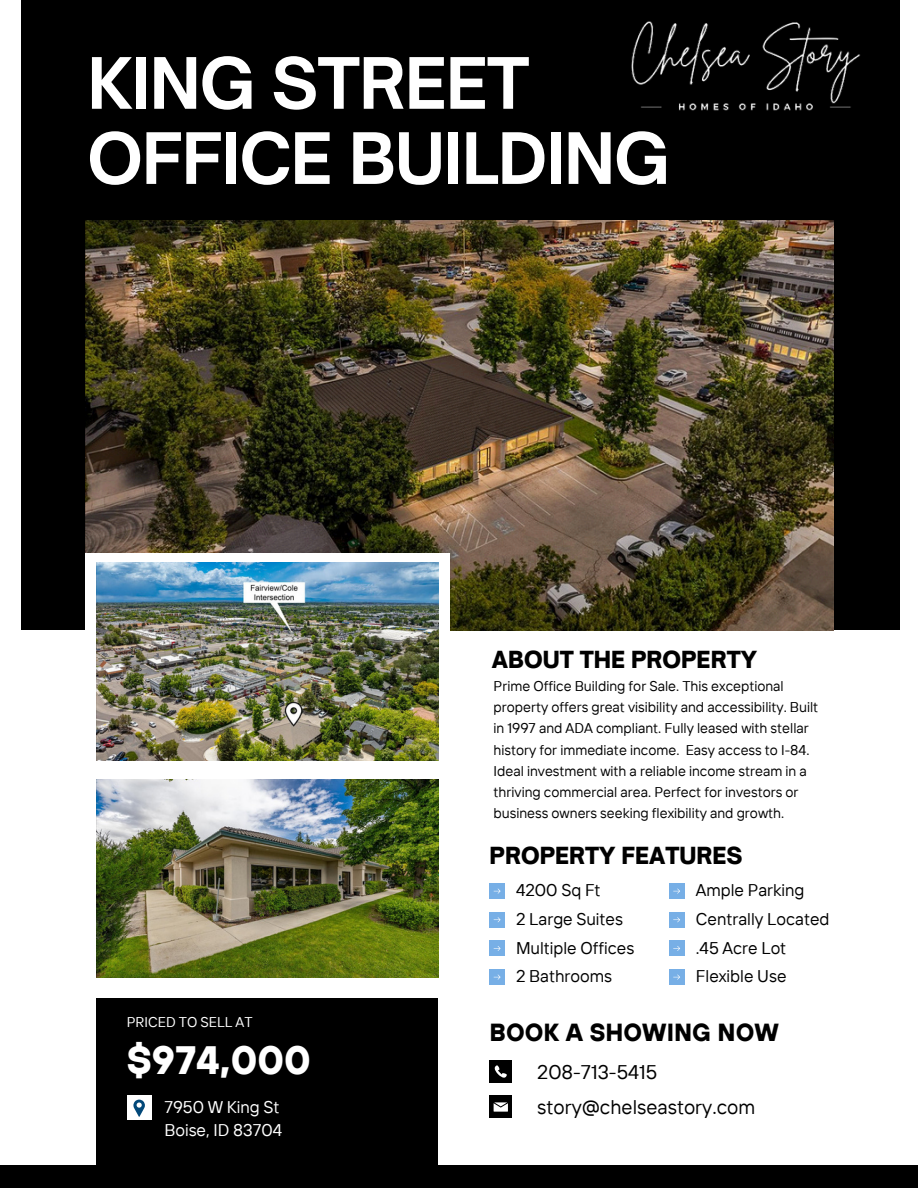
<style>
.page{position:relative;width:918px;height:1188px;background:#fff}
.page>*{position:absolute;margin:0;border:0;box-sizing:border-box;transform-origin:0 0}
.t1{font:700 67.8px/75.2px "Open Sauce One";letter-spacing:-.015em;color:#fff}
.t2{font:700 39.45px "TT Hoves";color:#fff}
.t3{font:700 24.6px "TT Hoves";color:#000}
.t4{font:900 22.65px "Open Sauce One";color:#000}
.t5{font:900 22.5px "Open Sauce One";color:#000}
.t6{font:19.8px "TT Interphases";color:#000}
.t7{font:16.95px/28.7px "TT Interphases";color:#000}
.t8{font:16.95px/22.2px "TT Interphases";color:#fff}
.t9{font:14.1px/21.1px "TT Interphases";color:#000}
.t10{font:14.1px "TT Interphases";color:#fff}
</style>
<div class="page">
<div style="left:0;top:1165px;width:918px;height:23px;background:#000"></div>
<div style="left:96px;top:998px;width:342px;height:190px;background:#000"></div>
<div style="left:21px;top:0;width:879px;height:630px;background:#000"></div>
<img style="left:85px;top:221px;width:748px;height:409px">
<div style="left:85px;top:553px;width:364px;height:191px;background:#fff"></div>
<div style="left:127px;top:1095px;width:25px;height:25px;background:#fff"></div>
<img style="left:96px;top:562px;width:342px;height:198px">
<img style="left:96px;top:780px;width:342px;height:198px">
<div style="left:490px;top:883px;width:15px;height:16px;background:#77afe6"></div>
<svg style="left:494px;top:888px;width:7px;height:6px"></svg>
<div style="left:669px;top:883px;width:16px;height:16px;background:#77afe6"></div>
<svg style="left:673px;top:888px;width:7px;height:6px"></svg>
<div style="left:490px;top:912px;width:15px;height:15px;background:#77afe6"></div>
<svg style="left:494px;top:917px;width:7px;height:5px"></svg>
<div style="left:669px;top:912px;width:16px;height:15px;background:#77afe6"></div>
<svg style="left:673px;top:917px;width:7px;height:5px"></svg>
<div style="left:490px;top:941px;width:15px;height:15px;background:#77afe6"></div>
<svg style="left:494px;top:946px;width:7px;height:5px"></svg>
<div style="left:669px;top:941px;width:16px;height:15px;background:#77afe6"></div>
<svg style="left:673px;top:946px;width:7px;height:5px"></svg>
<div style="left:490px;top:969px;width:15px;height:16px;background:#77afe6"></div>
<svg style="left:494px;top:974px;width:7px;height:6px"></svg>
<div style="left:669px;top:969px;width:16px;height:16px;background:#77afe6"></div>
<svg style="left:673px;top:974px;width:7px;height:6px"></svg>
<div style="left:490px;top:1096px;width:22px;height:22px;background:#000"></div>
<div style="left:490px;top:1060px;width:22px;height:23px;background:#000"></div>
<svg style="left:133px;top:1100px;width:12px;height:16px"></svg>
<svg style="left:494px;top:1102px;width:14px;height:9px"></svg>
<svg style="left:495px;top:1065px;width:12px;height:13px"></svg>
<img style="left:631px;top:21px;width:230px;height:90px">
<p class="t1" style="left:87px;top:45px;width:584px">KING STREET<br>OFFICE BUILDING</p>
<h3 class="t5" style="left:492px;top:645px;width:267px">ABOUT THE PROPERTY</h3>
<p class="t9" style="left:494px;top:675px;width:326px">Prime Office Building for Sale. This exceptional property offers great visibility and accessibility. Built in 1997 and ADA compliant. Fully leased with stellar history for immediate income. Easy access to I-84.<br>Ideal investment with a reliable income stream in a thriving commercial area. Perfect for investors or business owners seeking flexibility and growth.</p>
<h1 class="t10" style="left:127px;top:1013px;width:128px">PRICED TO SELL AT</h1>
<p class="t2" style="left:127px;top:1035px;width:185px">$974,000</p>
<p class="t8" style="left:164px;top:1096px;width:119px">7950 W King St<br>Boise, ID 83704</p>
<h3 class="t4" style="left:490px;top:841px;width:254px">PROPERTY FEATURES</h3>
<p class="t7" style="left:516px;top:876px;width:120px">4200 Sq Ft<br>2 Large Suites<br>Multiple Offices<br>2 Bathrooms</p>
<p class="t7" style="left:696px;top:876px;width:135px">Ample Parking<br>Centrally Located .45 Acre Lot<br>Flexible Use</p>
<p class="t3" style="left:490px;top:1017px;width:291px">BOOK A SHOWING NOW</p>
<p class="t6" style="left:537px;top:1059px;width:121px">208-713-5415</p>
<p class="t6" style="left:537px;top:1094px;width:220px">story@chelseastory.com</p>
</div>
